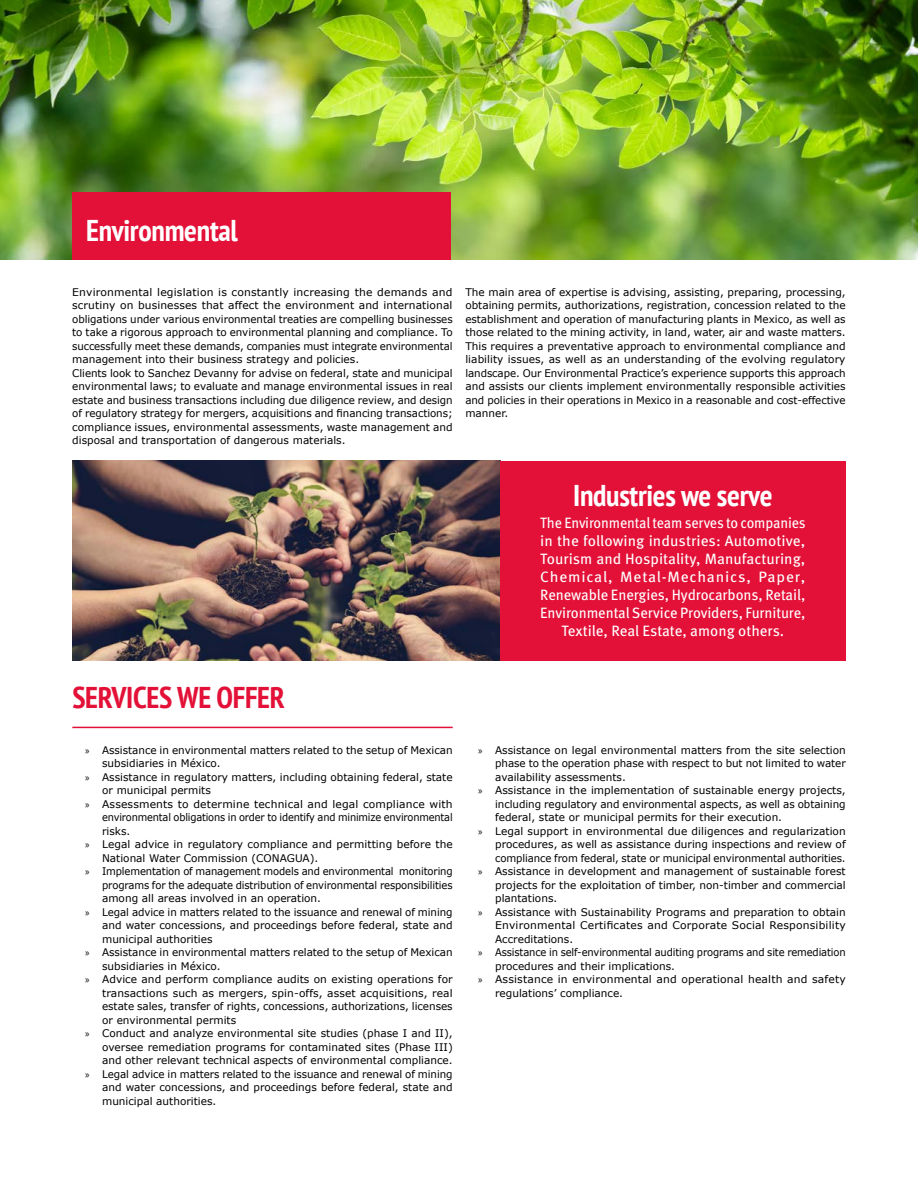
<style>
.page{position:relative;width:918px;height:1188px;background:#fff}
.page>*{position:absolute;margin:0;border:0;box-sizing:border-box;transform-origin:0 0}
.t1{font:700 condensed 30px "PT Sans";letter-spacing:-.01em;color:#fff}
.t2{font:700 condensed 30px "PT Sans";letter-spacing:-.01em;color:#e31138}
.t3{font:15px/18px "Meta Pro";letter-spacing:-.005em;color:#fff;text-align:center;scale:.94 1}
.t4{font:10.5px/13.5px "Verdana";color:#000}
.t5{font:10.5px "Verdana";color:#000;scale:.95 1}
.t6{font:10.5px "Verdana";color:#000;scale:.94 1}
.s1{font-family:"Myriad Pro"}
</style>
<div class="page">
<img style="left:0;top:0;width:918px;height:260px">
<div style="left:72px;top:192px;width:379px;height:68px;background:#e31138"></div>
<img style="left:72px;top:461px;width:428px;height:199px">
<div style="left:500px;top:461px;width:346px;height:199px;background:#e31138"></div>
<hr style="left:72px;top:727px;width:381px;height:1px;background:#e31138">
<h1 class="t1" style="left:86px;top:211px;width:153px">Environmental</h1>
<p class="t4" style="left:72px;top:286px;width:382px">Environmental legislation is constantly increasing the demands and scrutiny on businesses that affect the environment and international obligations under various environmental treaties are compelling businesses to take a rigorous approach to environmental planning and compliance. To successfully meet these demands, companies must integrate environmental management into their business strategy and policies.<br>Clients look to Sanchez Devanny for advise on federal, state and municipal environmental laws; to evaluate and manage environmental issues in real estate and business transactions including due diligence review, and design of regulatory strategy for mergers, acquisitions and financing transactions; compliance issues, environmental assessments, waste management and disposal and transportation of dangerous materials.</p>
<p class="t4" style="left:465px;top:286px;width:382px;text-align:justify">The main area of expertise is advising, assisting, preparing, processing, obtaining permits, authorizations, registration, concession related to the establishment and operation of manufacturing plants in Mexico, as well as those related to the mining activity, in land, water, air and waste matters.<br>This requires a preventative approach to environmental compliance and liability issues, as well as an understanding of the evolving regulatory landscape. Our Environmental Practice’s experience supports this approach and assists our clients implement environmentally responsible activities and policies in their operations in Mexico in a reasonable and cost-effective manner.</p>
<h1 class="t1" style="left:573px;top:475px;width:201px">Industries we serve</h1>
<h1 class="t2" style="left:72px;top:678px;width:214px">SERVICES WE OFFER</h1>
<p class="t4" style="left:85px;top:743px;width:369px"><span class="s1">»</span> Assistance in environmental matters related to the setup of Mexican</p>
<p class="t4" style="left:102px;top:757px;width:120px">subsidiaries in México.</p>
<p class="t4" style="left:85px;top:770px;width:369px"><span class="s1">»</span> Assistance in regulatory matters, including obtaining federal, state</p>
<p class="t4" style="left:102px;top:784px;width:110px">or municipal permits</p>
<p class="t4" style="left:85px;top:797px;width:369px"><span class="s1">»</span> Assessments to determine technical and legal compliance with</p>
<p class="t6" style="left:102px;top:811px;width:374px">environmental obligations in order to identify and minimize environmental</p>
<p class="t4" style="left:102px;top:824px;width:30px">risks.</p>
<p class="t4" style="left:85px;top:838px;width:369px"><span class="s1">»</span> Legal advice in regulatory compliance and permitting before the</p>
<p class="t4" style="left:102px;top:851px;width:218px">National Water Commission (CONAGUA).</p>
<p class="t5" style="left:85px;top:865px;width:389px"><span class="s1">»</span> Implementation of management models and environmental monitoring</p>
<p class="t5" style="left:102px;top:878px;width:371px">programs for the adequate distribution of environmental responsibilities</p>
<p class="t4" style="left:102px;top:892px;width:220px">among all areas involved in an operation.</p>
<p class="t4" style="left:85px;top:905px;width:369px"><span class="s1">»</span> Legal advice in matters related to the issuance and renewal of mining</p>
<p class="t4" style="left:102px;top:919px;width:352px">and water concessions, and proceedings before federal, state and</p>
<p class="t4" style="left:102px;top:932px;width:112px">municipal authorities</p>
<p class="t4" style="left:85px;top:946px;width:369px"><span class="s1">»</span> Assistance in environmental matters related to the setup of Mexican</p>
<p class="t4" style="left:102px;top:959px;width:120px">subsidiaries in México.</p>
<p class="t4" style="left:85px;top:973px;width:369px"><span class="s1">»</span> Advice and perform compliance audits on existing operations for</p>
<p class="t4" style="left:102px;top:986px;width:352px">transactions such as mergers, spin-offs, asset acquisitions, real</p>
<p class="t4" style="left:102px;top:1000px;width:352px">estate sales, transfer of rights, concessions, authorizations, licenses</p>
<p class="t4" style="left:102px;top:1013px;width:136px">or environmental permits</p>
<p class="t4" style="left:85px;top:1027px;width:369px"><span class="s1">»</span> Conduct and analyze environmental site studies (phase I and II),</p>
<p class="t4" style="left:102px;top:1040px;width:352px">oversee remediation programs for contaminated sites (Phase III)</p>
<p class="t4" style="left:102px;top:1054px;width:352px">and other relevant technical aspects of environmental compliance.</p>
<p class="t4" style="left:85px;top:1067px;width:369px"><span class="s1">»</span> Legal advice in matters related to the issuance and renewal of mining</p>
<p class="t4" style="left:102px;top:1081px;width:352px">and water concessions, and proceedings before federal, state and</p>
<p class="t4" style="left:102px;top:1094px;width:116px">municipal authorities.</p>
<p class="t3" style="left:540px;top:513px;width:284px">The Environmental team serves to companies in the following industries: Automotive, Tourism and Hospitality, Manufacturing, Chemical, Metal-Mechanics, Paper, Renewable Energies, Hydrocarbons, Retail, Environmental Service Providers, Furniture, Textile, Real Estate, among others.</p>
<p class="t4" style="left:478px;top:743px;width:369px"><span class="s1">»</span> Assistance on legal environmental matters from the site selection</p>
<p class="t4" style="left:495px;top:757px;width:352px">phase to the operation phase with respect to but not limited to water</p>
<p class="t4" style="left:495px;top:770px;width:132px">availability assessments.</p>
<p class="t4" style="left:478px;top:784px;width:369px"><span class="s1">»</span> Assistance in the implementation of sustainable energy projects,</p>
<p class="t4" style="left:495px;top:797px;width:352px">including regulatory and environmental aspects, as well as obtaining</p>
<p class="t4" style="left:495px;top:811px;width:289px">federal, state or municipal permits for their execution.</p>
<p class="t4" style="left:478px;top:824px;width:369px"><span class="s1">»</span> Legal support in environmental due diligences and regularization</p>
<p class="t4" style="left:495px;top:838px;width:352px">procedures, as well as assistance during inspections and review of</p>
<p class="t4" style="left:495px;top:851px;width:352px">compliance from federal, state or municipal environmental authorities.</p>
<p class="t4" style="left:478px;top:865px;width:369px"><span class="s1">»</span> Assistance in development and management of sustainable forest</p>
<p class="t4" style="left:495px;top:878px;width:352px">projects for the exploitation of timber, non-timber and commercial</p>
<p class="t4" style="left:495px;top:892px;width:64px">plantations.</p>
<p class="t4" style="left:478px;top:905px;width:369px"><span class="s1">»</span> Assistance with Sustainability Programs and preparation to obtain</p>
<p class="t4" style="left:495px;top:919px;width:352px">Environmental Certificates and Corporate Social Responsibility</p>
<p class="t4" style="left:495px;top:932px;width:80px">Accreditations.</p>
<p class="t5" style="left:478px;top:946px;width:389px"><span class="s1">»</span> Assistance in self-environmental auditing programs and site remediation</p>
<p class="t4" style="left:495px;top:959px;width:182px">procedures and their implications.</p>
<p class="t4" style="left:478px;top:973px;width:369px"><span class="s1">»</span> Assistance in environmental and operational health and safety</p>
<p class="t4" style="left:495px;top:986px;width:130px">regulations’ compliance.</p>
</div>
